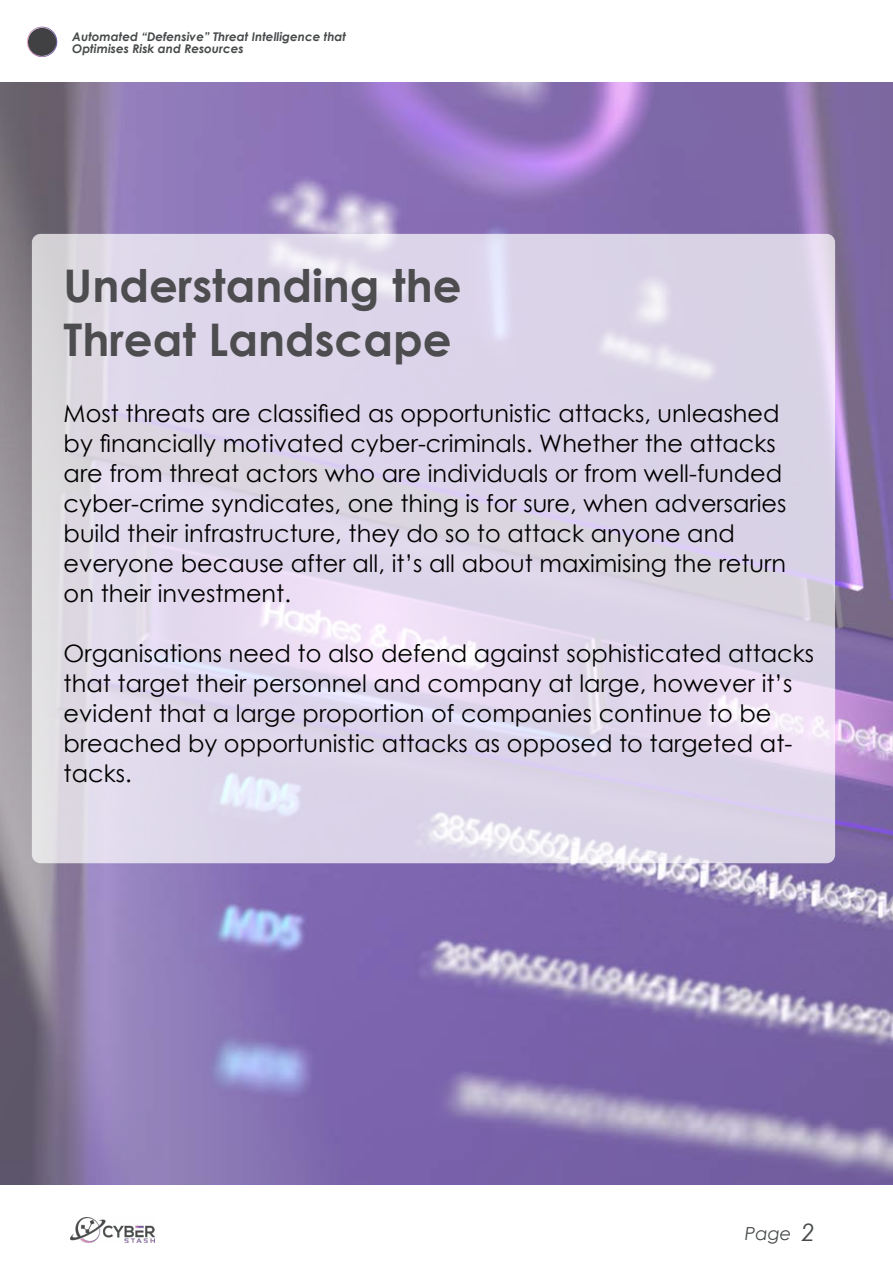
<style>
.page{position:relative;width:893px;height:1263px;background:#fff}
.page>*{position:absolute;margin:0;border:0;box-sizing:border-box;transform-origin:0 0}
.t1{font:700 45px/54px "Century Gothic";color:#4d4d4f}
.t2{font:24px/30px "Century Gothic";color:#000}
.t3{font:italic 18px "Century Gothic";color:#474a4b}
.t4{font:italic 700 12px/12px "Century Gothic";color:#474a4b}
.s1{font-size:24px}
</style>
<div class="page">
<img style="left:0;top:83px;width:893px;height:1102px">
<svg style="left:32px;top:234px;width:803px;height:629px;background:#ded7e9"></svg>
<svg style="left:27px;top:27px;width:31px;height:30px"></svg>
<img style="left:71px;top:1217px;width:84px;height:25px">
<p class="t4" style="left:72px;top:31px;width:275px">Automated “Defensive” Threat Intelligence that<br>Optimises Risk and Resources</p>
<h1 class="t1" style="left:64px;top:256px;width:399px">Understanding the<br>Threat Landscape</h1>
<p class="t2" style="left:64px;top:398px;width:724px">Most threats are classified as opportunistic attacks, unleashed by financially motivated cyber-criminals. Whether the attacks are from threat actors who are individuals or from well-funded cyber-crime syndicates, one thing is for sure, when adversaries build their infrastructure, they do so to attack anyone and everyone because after all, it’s all about maximising the return on their investment.</p>
<p class="t2" style="left:64px;top:638px;width:752px">Organisations need to also defend against sophisticated attacks that target their personnel and company at large, however it’s evident that a large proportion of companies continue to be breached by opportunistic attacks as opposed to targeted at&shy;tacks.</p>
<p class="t3" style="left:745px;top:1220px;width:72px">Page <span class="s1">2</span></p>
</div>
